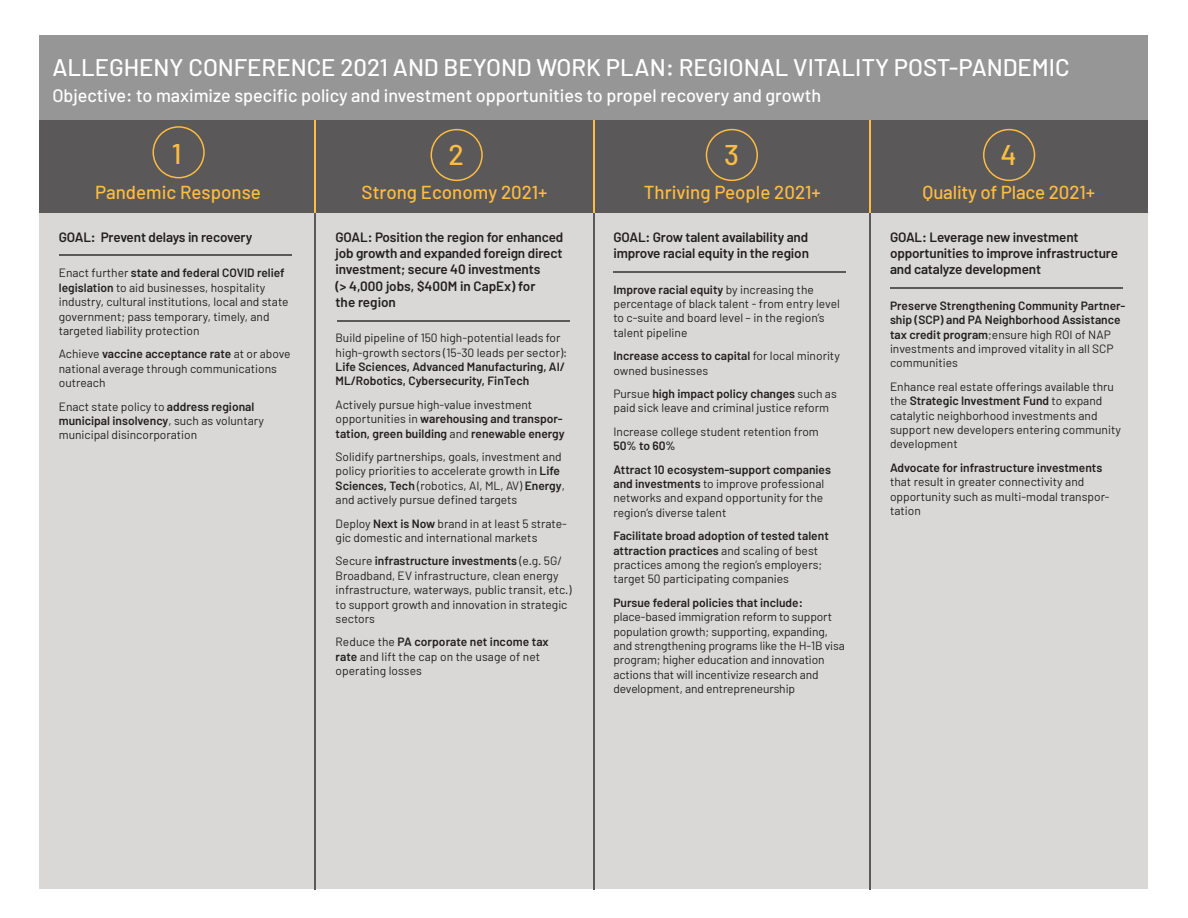
<style>
.page{position:relative;width:1188px;height:918px;background:#fff}
.page>*{position:absolute;margin:0;border:0;box-sizing:border-box;transform-origin:0 0}
.t1{font:500 28.5px "Barlow";color:#fdbc42}
.t2{font:500 24px "Barlow";color:#fff}
.t3{font:500 18.75px "Barlow";color:#fdbc42}
.t4{font:500 18px "Barlow";color:#fff}
.t5{font:600 13.5px/16.2px "Barlow";letter-spacing:-.01em;color:#231f20}
.t6{font:12px/14.4px "Barlow";color:#231f20}
.t7{font:600 12px/14.4px "Barlow";color:#231f20}
.s1{font-weight:600}
.s2{font-weight:400}
</style>
<div class="page">
<div style="left:39px;top:195px;width:1109px;height:694px;background:#d9d8d7"></div>
<div style="left:39px;top:113px;width:278px;height:99px;background:#5a5859"></div>
<div style="left:594px;top:113px;width:277px;height:99px;background:#5a5859"></div>
<div style="left:316px;top:113px;width:277px;height:99px;background:#5a5859"></div>
<div style="left:870px;top:113px;width:278px;height:99px;background:#5a5859"></div>
<svg style="left:152px;top:126px;width:53px;height:52px"></svg>
<svg style="left:431px;top:129px;width:52px;height:52px"></svg>
<svg style="left:706px;top:129px;width:52px;height:52px"></svg>
<svg style="left:983px;top:129px;width:52px;height:52px"></svg>
<hr style="left:315px;top:91px;width:1px;height:122px;background:#fdbc42">
<hr style="left:315px;top:213px;width:1px;height:676px;background:#5a5859">
<hr style="left:593px;top:91px;width:1px;height:122px;background:#fdbc42">
<hr style="left:593px;top:213px;width:1px;height:676px;background:#5a5859">
<hr style="left:869px;top:91px;width:2px;height:122px;background:#fdbc42">
<hr style="left:869px;top:213px;width:2px;height:676px;background:#5a5859">
<div style="left:39px;top:36px;width:1109px;height:84px;background:#969696"></div>
<hr style="left:59px;top:254px;width:233px;height:1px;background:#5a5859">
<hr style="left:337px;top:320px;width:233px;height:1px;background:#5a5859">
<hr style="left:613px;top:271px;width:233px;height:1px;background:#5a5859">
<hr style="left:890px;top:288px;width:233px;height:1px;background:#5a5859">
<h2 class="t2" style="left:52px;top:53px;width:1019px">ALLEGHENY CONFERENCE 2021 AND BEYOND WORK PLAN: REGIONAL VITALITY POST-PANDEMIC</h2>
<h3 class="t4" style="left:52px;top:84px;width:770px">Objective: to maximize specific policy and investment opportunities to propel recovery and growth</h3>
<h1 class="t1" style="left:172px;top:136px;width:11px">1</h1>
<h1 class="t1" style="left:449px;top:137px;width:17px">2</h1>
<h1 class="t1" style="left:724px;top:137px;width:16px">3</h1>
<h1 class="t1" style="left:1001px;top:137px;width:18px">4</h1>
<h3 class="t3" style="left:95px;top:181px;width:167px">Pandemic Response</h3>
<p class="t5" style="left:59px;top:229px;width:195px">GOAL: Prevent delays in recovery</p>
<p class="t6" style="left:59px;top:266px;width:231px">Enact further <span class="s1">state and federal COVID relief legislation</span> to aid businesses, hospitality industry, cultural institutions, local and state government; pass temporary, timely, and targeted liability protection</p>
<p class="t6" style="left:59px;top:347px;width:233px">Achieve <span class="s1">vaccine acceptance rate</span> at or above national average through communications outreach</p>
<p class="t6" style="left:59px;top:399px;width:207px">Enact state policy to <span class="s1">address regional municipal insolvency</span>, such as voluntary municipal disincorporation</p>
<h3 class="t3" style="left:362px;top:181px;width:187px">Strong Economy 2021+</h3>
<p class="t5" style="left:336px;top:229px;width:229px">GOAL: Position the region for enhanced job growth and expanded foreign direct investment; secure 40 investments<br>(&gt; 4,000 jobs, $400M in CapEx) for<br>the region</p>
<p class="t6" style="left:336px;top:330px;width:233px">Build pipeline of 150 high-potential leads for high-growth sectors (15-30 leads per sector):</p>
<p class="t7" style="left:336px;top:359px;width:231px">Life Sciences, Advanced Manufacturing, AI/<br>ML/Robotics, Cybersecurity, FinTech</p>
<p class="t7" style="left:336px;top:397px;width:231px"><span class="s2">Actively pursue high-value investment opportunities in</span> warehousing and transpor&shy;tation, green building <span class="s2">and</span> renewable energy</p>
<p class="t6" style="left:336px;top:449px;width:231px">Solidify partnerships, goals, investment and policy priorities to accelerate growth in <span class="s1">Life Sciences, Tech</span> (robotics, AI, ML, AV) <span class="s1">Energy</span>, and actively pursue defined targets</p>
<p class="t6" style="left:336px;top:516px;width:233px">Deploy <span class="s1">Next is Now</span> brand in at least 5 strate&shy;gic domestic and international markets</p>
<p class="t6" style="left:336px;top:554px;width:237px">Secure <span class="s1">infrastructure investments</span> (e.g. 5G/ Broadband, EV infrastructure, clean energy infrastructure, waterways, public transit, etc.) to support growth and innovation in strategic sectors</p>
<p class="t6" style="left:336px;top:635px;width:215px">Reduce the <span class="s1">PA corporate net income tax rate</span> and lift the cap on the usage of net operating losses</p>
<h3 class="t3" style="left:644px;top:181px;width:178px">Thriving People 2021+</h3>
<p class="t5" style="left:613px;top:229px;width:197px">GOAL: Grow talent availability and improve racial equity in the region</p>
<p class="t6" style="left:613px;top:282px;width:228px"><span class="s1">Improve racial equity</span> by increasing the percentage of black talent - from entry level to c-suite and board level – in the region’s talent pipeline</p>
<p class="t6" style="left:613px;top:348px;width:228px"><span class="s1">Increase access to capital</span> for local minority owned businesses</p>
<p class="t6" style="left:613px;top:386px;width:225px">Pursue <span class="s1">high impact policy changes</span> such as paid sick leave and criminal justice reform</p>
<p class="t6" style="left:613px;top:424px;width:207px">Increase college student retention from</p>
<p class="t7" style="left:613px;top:434px;width:219px;line-height:23.4px">50% to 60%<br>Attract 10 ecosystem-support companies</p>
<p class="t6" style="left:613px;top:476px;width:212px;text-align:justify"><span class="s1">and investments</span> to improve professional networks and expand opportunity for the region’s diverse talent</p>
<p class="t6" style="left:613px;top:528px;width:217px"><span class="s1">Facilitate broad adoption of tested talent attraction practices</span> and scaling of best practices among the region’s employers; target 50 participating companies</p>
<p class="t7" style="left:613px;top:595px;width:191px">Pursue federal policies that include:</p>
<p class="t6" style="left:613px;top:609px;width:233px">place-based immigration reform to support population growth; supporting, expanding, and strengthening programs like the H-1B visa program; higher education and innovation actions that will incentivize research and development, and entrepreneurship</p>
<h3 class="t3" style="left:923px;top:181px;width:174px">Quality of Place 2021+</h3>
<p class="t5" style="left:890px;top:229px;width:230px">GOAL: Leverage new investment opportunities to improve infrastructure and catalyze development</p>
<p class="t7" style="left:890px;top:298px;width:237px">Preserve Strengthening Community Partner&shy;ship (SCP) and PA Neighborhood Assistance tax credit program<span class="s2">;ensure high ROI of NAP investments and improved vitality in all SCP communities</span></p>
<p class="t6" style="left:890px;top:379px;width:232px">Enhance real estate offerings available thru the <span class="s1">Strategic Investment Fund</span> to expand catalytic neighborhood investments and support new developers entering community development</p>
<p class="t7" style="left:890px;top:460px;width:214px">Advocate for infrastructure investments</p>
<p class="t6" style="left:890px;top:474px;width:221px">that result in greater connectivity and opportunity such as multi-modal transpor&shy;tation</p>
</div>
